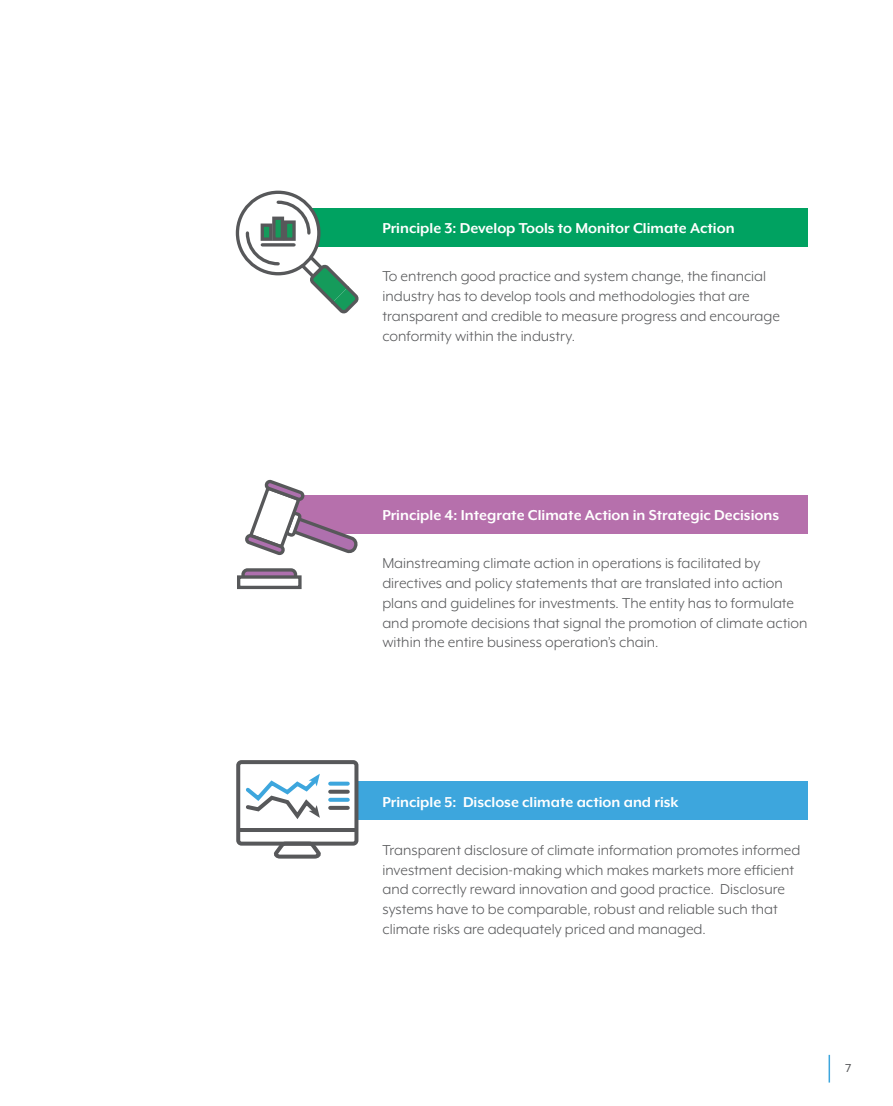
<style>
.page{position:relative;width:893px;height:1106px;background:#fff}
.page>*{position:absolute;margin:0;border:0;box-sizing:border-box;transform-origin:0 0}
.t1{font:16.5px/19.8px "Mr Eaves XL Mod OT";color:#57585a}
.t2{font:700 16.5px "Mr Eaves XL Mod OT";color:#fff}
.t3{font:12px "Proxima Nova";color:#57585a}
</style>
<div class="page">
<hr style="left:828px;top:1054px;width:2px;height:28px;background:#3da6dd">
<div style="left:308px;top:208px;width:500px;height:39px;background:#00a261"></div>
<div style="left:293px;top:494px;width:515px;height:39px;background:#b670ac"></div>
<div style="left:341px;top:781px;width:467px;height:39px;background:#3da6dd"></div>
<svg style="left:237px;top:192px;width:82px;height:82px"></svg>
<div style="left:236px;top:191px;width:85px;height:84px;border:3px solid #57585a;border-radius:50%"></div>
<svg style="left:244px;top:199px;width:115px;height:115px"></svg>
<hr style="left:262px;top:243px;width:32px;height:3px;background:#57585a">
<div style="left:262px;top:225px;width:9px;height:14px;background:#159b5b"></div>
<div style="left:261px;top:223px;width:11px;height:18px;border:3px solid #57585a"></div>
<div style="left:274px;top:218px;width:8px;height:21px;background:#159b5b"></div>
<div style="left:272px;top:216px;width:12px;height:25px;border:3px solid #57585a"></div>
<div style="left:285px;top:222px;width:9px;height:17px;background:#159b5b"></div>
<div style="left:284px;top:220px;width:12px;height:21px;border:3px solid #57585a"></div>
<svg style="left:245px;top:479px;width:116px;height:77px"></svg>
<div style="left:243px;top:570px;width:53px;height:11px;background:#ae70ae;border-radius:5px"></div>
<div style="left:241px;top:568px;width:56px;height:15px;border:3px solid #57585a;border-radius:5px"></div>
<div style="left:239px;top:577px;width:61px;height:10px;background:#fff"></div>
<div style="left:237px;top:575px;width:65px;height:14px;border:3px solid #57585a"></div>
<div style="left:238px;top:762px;width:118px;height:81px;background:#fff;border-radius:3px"></div>
<div style="left:236px;top:760px;width:122px;height:85px;border:4px solid #57585a;border-radius:3px"></div>
<hr style="left:239px;top:828px;width:116px;height:4px;background:#57585a">
<svg style="left:273px;top:840px;width:52px;height:19px"></svg>
<svg style="left:246px;top:773px;width:74px;height:46px"></svg>
<svg style="left:330px;top:781px;width:18px;height:4px"></svg>
<svg style="left:330px;top:789px;width:18px;height:4px"></svg>
<svg style="left:330px;top:797px;width:18px;height:4px"></svg>
<svg style="left:330px;top:806px;width:18px;height:4px"></svg>
<p class="t2" style="left:382px;top:220px;width:354px">Principle 3: Develop Tools to Monitor Climate Action</p>
<p class="t1" style="left:382px;top:266px;width:399px">To entrench good practice and system change, the financial industry has to develop tools and methodologies that are transparent and credible to measure progress and encourage conformity within the industry.</p>
<p class="t2" style="left:382px;top:507px;width:398px">Principle 4: Integrate Climate Action in Strategic Decisions</p>
<p class="t1" style="left:382px;top:553px;width:427px">Mainstreaming climate action in operations is facilitated by directives and policy statements that are translated into action plans and guidelines for investments. The entity has to formulate and promote decisions that signal the promotion of climate action within the entire business operation’s chain.</p>
<p class="t2" style="left:382px;top:793px;width:298px">Principle 5: Disclose climate action and risk</p>
<p class="t1" style="left:382px;top:840px;width:420px">Transparent disclosure of climate information promotes informed investment decision-making which makes markets more efficient and correctly reward innovation and good practice. Disclosure systems have to be comparable, robust and reliable such that climate risks are adequately priced and managed.</p>
<p class="t3" style="left:845px;top:1058px;width:8px">7</p>
</div>
